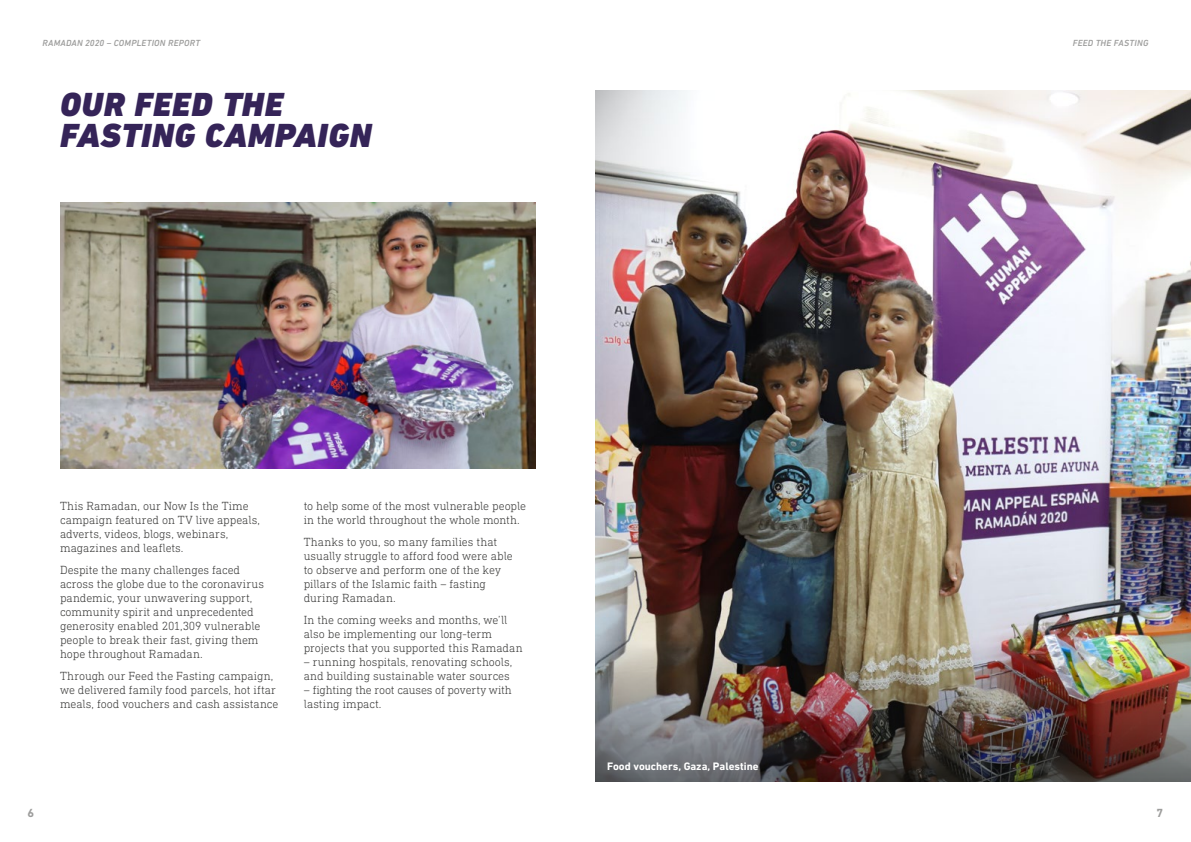
<style>
.page{position:relative;width:1191px;height:842px;background:#fff}
.page>*{position:absolute;margin:0;border:0;box-sizing:border-box;transform-origin:0 0}
.t1{font:italic 900 34px/31px "DIN Next LT Pro";letter-spacing:.02em;color:#352458}
.t2{font:300 12px/14px "DIN Next Slab Pro";letter-spacing:-.005em;color:#3c3c3b}
.t3{font:700 12px "DIN Next LT Pro";color:#9d9d9c}
.t4{font:700 11px "DIN Next LT Pro";color:#fff}
.t5{font:italic 500 9px "DIN Next LT Pro";letter-spacing:.02em;color:#9d9d9c}
</style>
<div class="page">
<img style="left:60px;top:202px;width:475px;height:266px">
<img style="left:595px;top:90px;width:596px;height:553px">
<img style="left:595px;top:643px;width:596px;height:139px">
<p class="t5" style="left:43px;top:38px;width:159px">RAMADAN 2020 – COMPLETION REPORT</p>
<h1 class="t1" style="left:60px;top:88px;width:312px">OUR FEED THE<br>FASTING CAMPAIGN</h1>
<p class="t2" style="left:60px;top:498px;width:201px">This Ramadan, our Now Is the Time campaign featured on TV live appeals, adverts, videos, blogs, webinars, magazines and leaflets.</p>
<p class="t2" style="left:60px;top:562px;width:206px">Despite the many challenges faced across the globe due to the coronavirus pandemic, your unwavering support, community spirit and unprecedented generosity enabled 201,309 vulnerable people to break their fast, giving them hope throughout Ramadan.</p>
<p class="t2" style="left:60px;top:668px;width:220px">Through our Feed the Fasting campaign, we delivered family food parcels, hot iftar meals, food vouchers and cash assistance</p>
<p class="t2" style="left:304px;top:498px;width:224px">to help some of the most vulnerable people in the world throughout the whole month.</p>
<p class="t2" style="left:304px;top:534px;width:210px">Thanks to you, so many families that usually struggle to afford food were able to observe and perform one of the key pillars of the Islamic faith – fasting during Ramadan.</p>
<p class="t2" style="left:304px;top:612px;width:220px">In the coming weeks and months, we’ll also be implementing our long-term projects that you supported this Ramadan</p>
<p class="t2" style="left:304px;top:654px;width:210px">– running hospitals, renovating schools, and building sustainable water sources</p>
<p class="t2" style="left:304px;top:682px;width:210px">– fighting the root causes of poverty with lasting impact.</p>
<p class="t4" style="left:607px;top:760px;width:153px">Food vouchers, Gaza, Palestine</p>
<p class="t5" style="left:1072px;top:38px;width:77px">FEED THE FASTING</p>
<p class="t3" style="left:28px;top:806px;width:8px">6</p>
<p class="t3" style="left:1156px;top:806px;width:8px">7</p>
</div>
